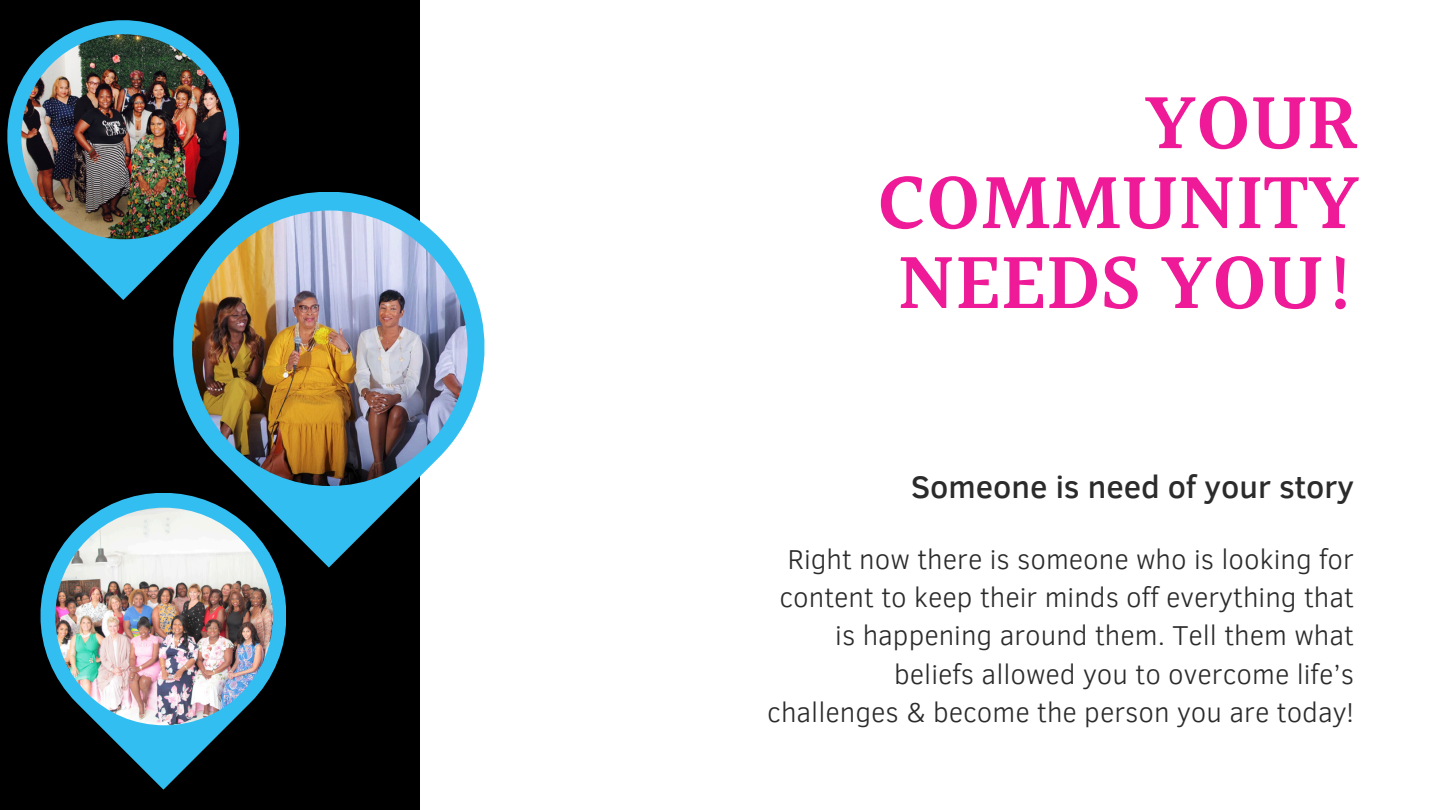
<style>
.page{position:relative;width:1440px;height:810px;background:#fff}
.page>*{position:absolute;margin:0;border:0;box-sizing:border-box;transform-origin:0 0}
.t1{font:600 80px/79.9px "Halant";color:#ee1a97;text-align:justify}
.t2{font:500 32px "Clear Sans";color:#2b2b2b}
.t3{font:300 28px/38.4px "Clear Sans";color:#2b2b2b;text-align:right}
</style>
<div class="page">
<div style="left:0;top:0;width:420px;height:810px;background:#000"></div>
<svg style="left:173px;top:192px;width:311px;height:376px"></svg>
<img style="left:192px;top:211px;width:276px;height:275px;border-radius:50%">
<svg style="left:7px;top:20px;width:232px;height:280px"></svg>
<img style="left:21px;top:34px;width:206px;height:205px;border-radius:50%">
<svg style="left:40px;top:493px;width:246px;height:297px"></svg>
<img style="left:55px;top:508px;width:218px;height:217px;border-radius:50%">
<p class="t1" style="left:877px;top:88px;width:484px;text-indent:268px">YOUR COMMUNITY NEEDS YOU!</p>
<p class="t2" style="left:911px;top:463px;width:445px">Someone is need of your story</p>
<p class="t3" style="left:767px;top:538px;width:588px">Right now there is someone who is looking for content to keep their minds off everything that is happening around them. Tell them what beliefs allowed you to overcome life’s challenges &amp; become the person you are today!</p>
</div>
